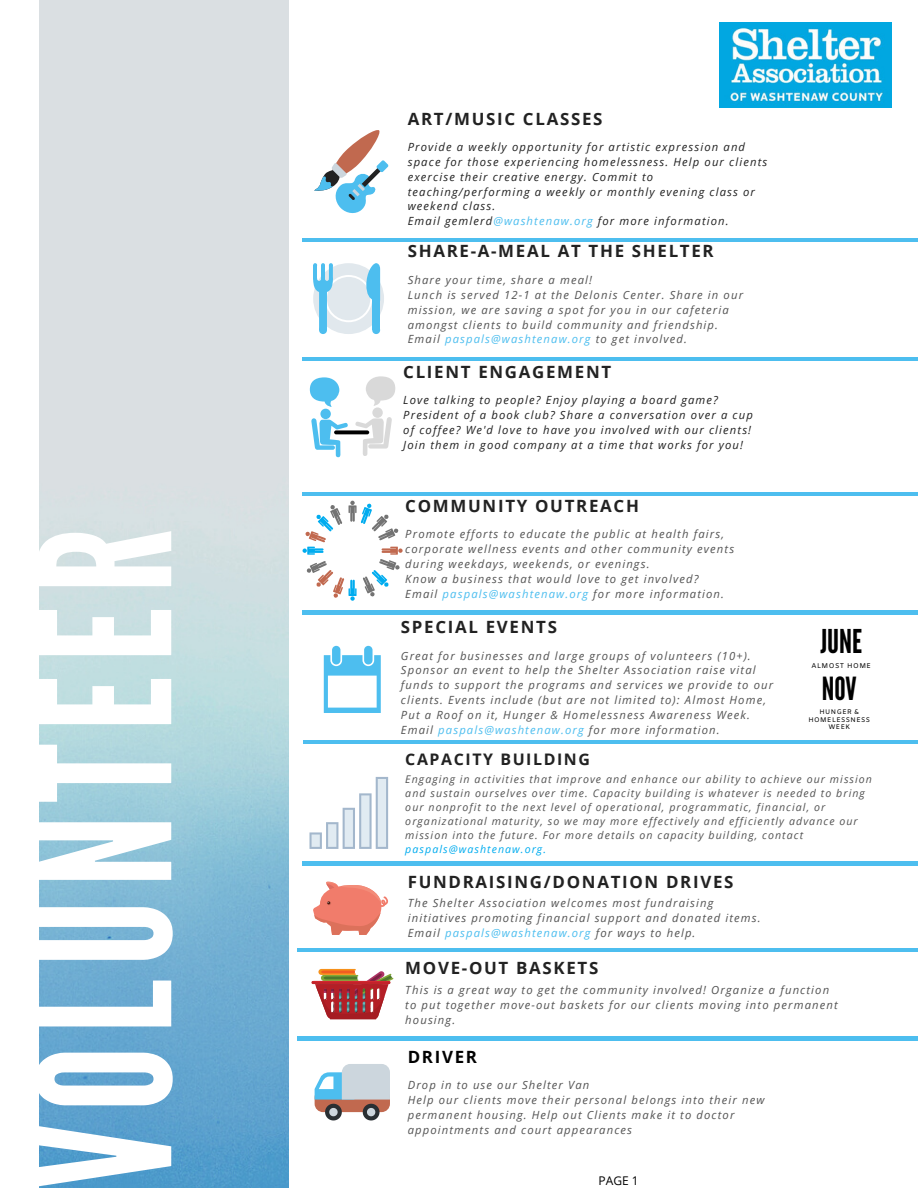
<style>
.page{position:relative;width:918px;height:1188px;background:#fff}
.page>*{position:absolute;margin:0;border:0;box-sizing:border-box;transform-origin:0 0}
.t1{font:183px "League Gothic";letter-spacing:.07em;color:#fff}
.t2{font:32.7px "League Gothic";color:#000}
.t3{font:31.8px "League Gothic";color:#000}
.t4{font:700 16.95px "Open Sans";letter-spacing:.1em;color:#222}
.t5{font:700 16.95px "Open Sans";letter-spacing:.1em;color:#000}
.t6{font:700 15.9px "Open Sans";letter-spacing:.1em;color:#222}
.t7{font:12px "Open Sans";color:#000}
.t8{font:italic 11.25px/14.9px "Open Sans";letter-spacing:.1em;color:#545454}
.t9{font:italic 11.25px/14.9px "Open Sans";letter-spacing:.1em;color:#222}
.t10{font:italic 11.25px "Open Sans";letter-spacing:.1em;color:#4dbeef}
.t11{font:italic 10.65px/14.1px "Open Sans";letter-spacing:.1em;color:#545454}
.t12{font:6.9px "Amiko";letter-spacing:.07em;color:#000}
.t13{font:6.75px/7.4px "Amiko";letter-spacing:.07em;color:#000;text-align:center}
.s1{color:#4dbeef}
.s2{color:#545454}
.s3{color:#00acef}
</style>
<div class="page">
<img style="left:39px;top:0;width:250px;height:1188px">
<hr style="left:302px;top:238px;width:616px;height:4px;background:#4dbeef">
<hr style="left:302px;top:357px;width:616px;height:4px;background:#4dbeef">
<hr style="left:302px;top:492px;width:616px;height:4px;background:#4dbeef">
<hr style="left:302px;top:611px;width:616px;height:3px;background:#4dbeef">
<hr style="left:303px;top:740px;width:615px;height:4px;background:#4dbeef">
<img style="left:720px;top:23px;width:172px;height:84px">
<svg style="left:314px;top:130px;width:74px;height:84px"></svg>
<div style="left:320px;top:409px;width:11px;height:10px;background:#4dbeef;border-radius:50%"></div>
<svg style="left:311px;top:418px;width:37px;height:39px"></svg>
<div style="left:372px;top:407px;width:11px;height:11px;background:#d9d9d9;border-radius:50%"></div>
<svg style="left:355px;top:417px;width:37px;height:39px"></svg>
<svg style="left:334px;top:430px;width:35px;height:4px"></svg>
<svg style="left:366px;top:376px;width:29px;height:30px"></svg>
<svg style="left:310px;top:377px;width:30px;height:30px"></svg>
<svg style="left:303px;top:505px;width:39px;height:50px"></svg>
<svg style="left:363px;top:547px;width:40px;height:50px"></svg>
<svg style="left:348px;top:501px;width:51px;height:39px"></svg>
<svg style="left:307px;top:561px;width:50px;height:40px"></svg>
<div style="left:332px;top:646px;width:8px;height:18px;background:#4dbeef;border-radius:4px"></div>
<div style="left:364px;top:646px;width:9px;height:18px;background:#4dbeef;border-radius:4px"></div>
<svg style="left:324px;top:655px;width:57px;height:58px"></svg>
<hr style="left:302px;top:862px;width:616px;height:3px;background:#4dbeef">
<hr style="left:297px;top:948px;width:621px;height:4px;background:#4dbeef">
<svg style="left:313px;top:881px;width:75px;height:54px"></svg>
<hr style="left:297px;top:1037px;width:621px;height:3px;background:#4dbeef">
<svg style="left:315px;top:1064px;width:75px;height:56px"></svg>
<div style="left:313px;top:263px;width:71px;height:71px;background:#e1e8ed;border-radius:50%"></div>
<div style="left:325px;top:275px;width:47px;height:47px;background:#fff;border-radius:50%"></div>
<div style="left:327px;top:277px;width:43px;height:43px;background:#e1e8ed;border-radius:50%"></div>
<svg style="left:313px;top:263px;width:20px;height:71px"></svg>
<div style="left:372px;top:291px;width:8px;height:39px;background:#4dbeef"></div>
<svg style="left:372px;top:330px;width:8px;height:4px"></svg>
<svg style="left:366px;top:263px;width:14px;height:42px"></svg>
<hr style="left:330px;top:1017px;width:47px;height:2px;background:#9d1b20">
<hr style="left:311px;top:981px;width:80px;height:3px;background:#c3232a;border-radius:2px">
<svg style="left:313px;top:969px;width:81px;height:49px"></svg>
<svg style="left:309px;top:777px;width:79px;height:72px"></svg>
<p class="t1" style="left:0;top:1188px;width:662px;rotate:-90deg">VOLUNTEER</p>
<p class="t4" style="left:408px;top:106px;width:196px">ART/MUSIC CLASSES</p>
<p class="t9" style="left:408px;top:139px;width:361px">Provide a weekly opportunity for artistic expression and space for those experiencing homelessness. Help our clients exercise their creative energy. Commit to teaching/performing a weekly or monthly evening class or weekend class.</p>
<p class="t9" style="left:408px;top:214px;width:322px">Email gemlerd<span class="s1">@washtenaw.org</span> for more information.</p>
<p class="t4" style="left:408px;top:239px;width:308px">SHARE-A-MEAL AT THE SHELTER</p>
<p class="t8" style="left:408px;top:272px;width:186px">Share your time, share a meal!</p>
<p class="t8" style="left:408px;top:287px;width:337px">Lunch is served 12-1 at the Delonis Center. Share in our mission, we are saving a spot for you in our cafeteria amongst clients to build community and friendship.</p>
<p class="t10" style="left:408px;top:331px;width:281px"><span class="s2">Email</span> paspals@washtenaw.org <span class="s2">to get involved.</span></p>
<p class="t4" style="left:403px;top:360px;width:210px">CLIENT ENGAGEMENT</p>
<p class="t9" style="left:403px;top:392px;width:351px">Love talking to people? Enjoy playing a board game?<br>President of a book club? Share a conversation over a cup of coffee? We'd love to have you involved with our clients!<br>Join them in good company at a time that works for you!</p>
<p class="t4" style="left:405px;top:494px;width:235px">COMMUNITY OUTREACH</p>
<p class="t8" style="left:405px;top:526px;width:330px">Promote efforts to educate the public at health fairs, corporate wellness events and other community events during weekdays, weekends, or evenings.</p>
<p class="t8" style="left:405px;top:571px;width:295px">Know a business that would love to get involved?</p>
<p class="t8" style="left:405px;top:586px;width:320px">Email <span class="s1">paspals@washtenaw.org</span> for more information.</p>
<p class="t4" style="left:401px;top:615px;width:158px">SPECIAL EVENTS</p>
<p class="t8" style="left:401px;top:648px;width:374px">Great for businesses and large groups of volunteers (10+).<br>Sponsor an event to help the Shelter Association raise vital funds to support the programs and services we provide to our clients. Events include (but are not limited to): Almost Home, Put a Roof on it, Hunger &amp; Homelessness Awareness Week.<br>Email <span class="s1">paspals@washtenaw.org</span> for more information.</p>
<p class="t2" style="left:820px;top:623px;width:43px">JUNE</p>
<p class="t12" style="left:811px;top:661px;width:61px">ALMOST HOME</p>
<p class="t3" style="left:822px;top:670px;width:36px">NOV</p>
<p class="t13" style="left:808px;top:709px;width:63px">HUNGER &amp;<br>HOMELESSNESS<br>WEEK</p>
<p class="t6" style="left:405px;top:748px;width:186px">CAPACITY BUILDING</p>
<p class="t11" style="left:405px;top:772px;width:468px">Engaging in activities that improve and enhance our ability to achieve our mission and sustain ourselves over time. Capacity building is whatever is needed to bring our nonprofit to the next level of operational, programmatic, financial, or organizational maturity, so we may more effectively and efficiently advance our mission into the future. For more details on capacity building, contact <span class="s3">paspals@washtenaw.org.</span></p>
<p class="t4" style="left:408px;top:869px;width:327px">FUNDRAISING/DONATION DRIVES</p>
<p class="t8" style="left:408px;top:895px;width:354px">The Shelter Association welcomes most fundraising initiatives promoting financial support and donated items.</p>
<p class="t10" style="left:408px;top:925px;width:289px"><span class="s2">Email</span> paspals@washtenaw.org <span class="s2">for ways to help.</span></p>
<p class="t4" style="left:405px;top:956px;width:195px">MOVE-OUT BASKETS</p>
<p class="t8" style="left:405px;top:982px;width:434px">This is a great way to get the community involved! Organize a function to put together move-out baskets for our clients moving into permanent housing.</p>
<p class="t5" style="left:408px;top:1045px;width:71px">DRIVER</p>
<p class="t8" style="left:408px;top:1077px;width:183px">Drop in to use our Shelter Van</p>
<p class="t8" style="left:408px;top:1092px;width:358px">Help our clients move their personal belongs into their new permanent housing. Help out Clients make it to doctor appointments and court appearances</p>
<p class="t7" style="left:599px;top:1172px;width:42px">PAGE 1</p>
</div>
